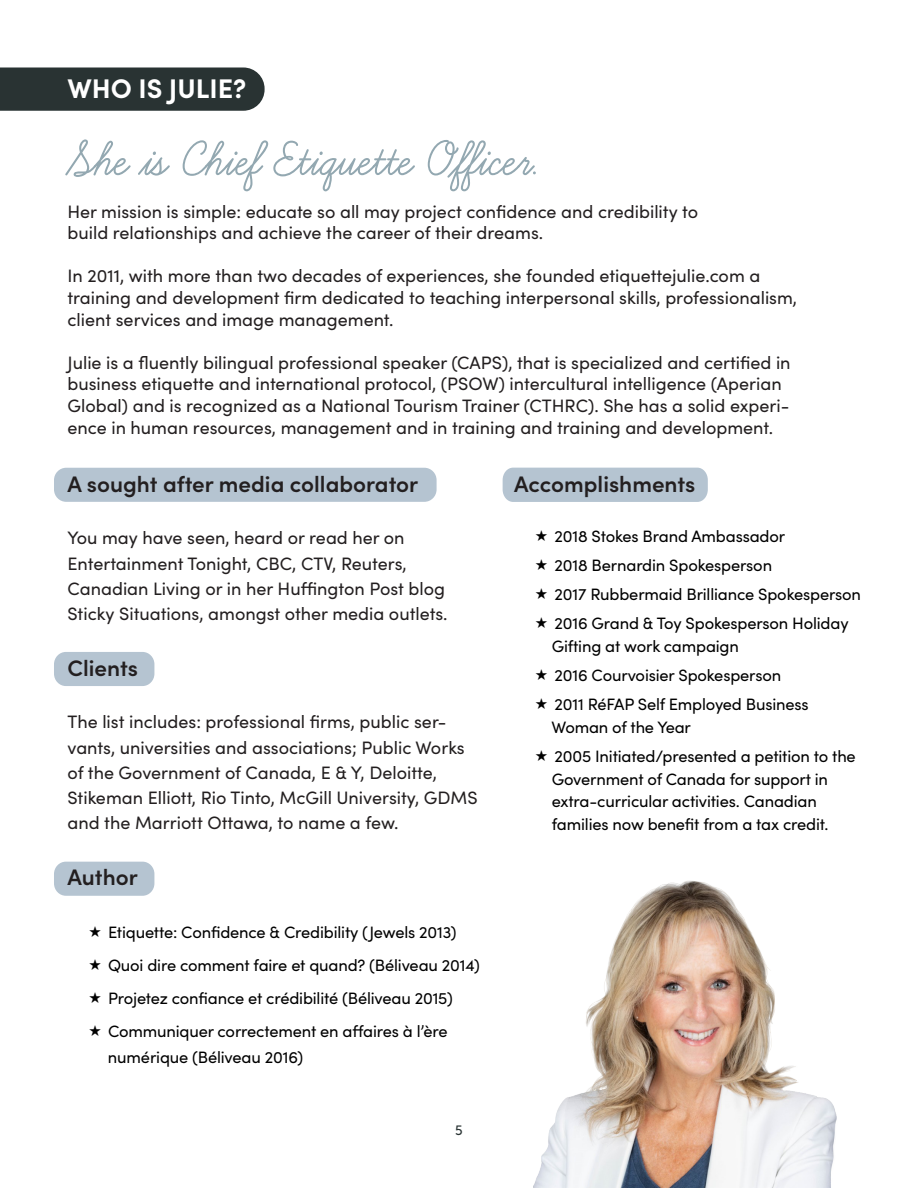
<style>
.page{position:relative;width:918px;height:1188px;background:#fff}
.page>*{position:absolute;margin:0;border:0;box-sizing:border-box;transform-origin:0 0}
.t1{font:700 52.5px "Learning Curve";color:#93a8b1}
.Top_Title{font:700 27px "Sofia Pro";color:#fff}
.Subtitle{font:600 22.5px "Sofia Pro";color:#231f20}
.t2{font:18px/25.2px "Sofia Pro";color:#231f20}
.t3{font:16.5px/22.5px "Sofia Pro";letter-spacing:-.01em;color:#000}
.t4{font:13.5px "Museo Sans 500";color:#293333}
</style>
<div class="page">
<div style="left:54px;top:468px;width:383px;height:34px;background:#b5c4d1"></div>
<div style="left:54px;top:652px;width:100px;height:34px;background:#b5c4d1"></div>
<div style="left:54px;top:862px;width:100px;height:34px;background:#b5c4d1"></div>
<div style="left:503px;top:468px;width:205px;height:34px;background:#b5c4d1"></div>
<div style="left:0;top:68px;width:265px;height:43px;background:#293333"></div>
<img style="left:534px;top:880px;width:303px;height:308px">
<p class="Top_Title" style="left:68px;top:68px;width:180px">WHO IS JULIE?</p>
<p class="t1" style="left:68px;top:131px;width:476px">She is Chief Etiquette Officer.</p>
<p class="t2" style="left:68px;top:198px;width:632px">Her mission is simple: educate so all may project confidence and credibility to</p>
<p class="t2" style="left:68px;top:219px;width:477px">build relationships and achieve the career of their dreams.</p>
<p class="t2" style="left:68px;top:264px;width:731px;line-height:21.6px">In 2011, with more than two decades of experiences, she founded etiquettejulie.com a training and development firm dedicated to teaching interpersonal skills, professionalism, client services and image management.</p>
<p class="t2" style="left:68px;top:351px;width:725px;line-height:21.6px">Julie is a fluently bilingual professional speaker (CAPS), that is specialized and certified in business etiquette and international protocol, (PSOW) intercultural intelligence (Aperian Global) and is recognized as a National Tourism Trainer (CTHRC). She has a solid experi&shy;ence in human resources, management and in training and training and development.</p>
<p class="Subtitle" style="left:68px;top:467px;width:352px">A sought after media collaborator</p>
<p class="t2" style="left:68px;top:525px;width:382px">You may have seen, heard or read her on Entertainment Tonight, CBC, CTV, Reuters, Canadian Living or in her Huffington Post blog Sticky Situations, amongst other media outlets.</p>
<p class="Subtitle" style="left:68px;top:651px;width:72px">Clients</p>
<p class="t2" style="left:68px;top:708px;width:412px">The list includes: professional firms, public ser&shy;vants, universities and associations; Public Works of the Government of Canada, E &amp; Y, Deloitte, Stikeman Elliott, Rio Tinto, McGill University, GDMS and the Marriott Ottawa, to name a few.</p>
<p class="Subtitle" style="left:68px;top:860px;width:72px">Author</p>
<p class="Subtitle" style="left:514px;top:467px;width:183px">Accomplishments</p>
<p class="t3" style="left:555px;top:524px;width:232px">2018 Stokes Brand Ambassador</p>
<p class="t3" style="left:555px;top:553px;width:219px">2018 Bernardin Spokesperson</p>
<p class="t3" style="left:555px;top:582px;width:308px">2017 Rubbermaid Brilliance Spokesperson</p>
<p class="t3" style="left:552px;top:612px;width:298px">2016 Grand &amp; Toy Spokesperson Holiday<br>Gifting at work campaign</p>
<p class="t3" style="left:555px;top:663px;width:228px">2016 Courvoisier Spokesperson</p>
<p class="t3" style="left:551px;top:693px;width:259px">2011 RéFAP Self Employed Business<br>Woman of the Year</p>
<p class="t3" style="left:552px;top:744px;width:306px">2005 Initiated/presented a petition to the Government of Canada for support in extra-curricular activities. Canadian families now benefit from a tax credit.</p>
<p class="t3" style="left:108px;top:920px;width:350px">Etiquette: Confidence &amp; Credibility (Jewels 2013)</p>
<p class="t3" style="left:108px;top:953px;width:374px">Quoi dire comment faire et quand? (Béliveau 2014)</p>
<p class="t3" style="left:108px;top:986px;width:347px">Projetez confiance et crédibilité (Béliveau 2015)</p>
<p class="t3" style="left:108px;top:1017px;width:341px;line-height:26.1px">Communiquer correctement en affaires à l’ère numérique (Béliveau 2016)</p>
<p class="t4" style="left:455px;top:1123px;width:9px">5</p>
</div>
